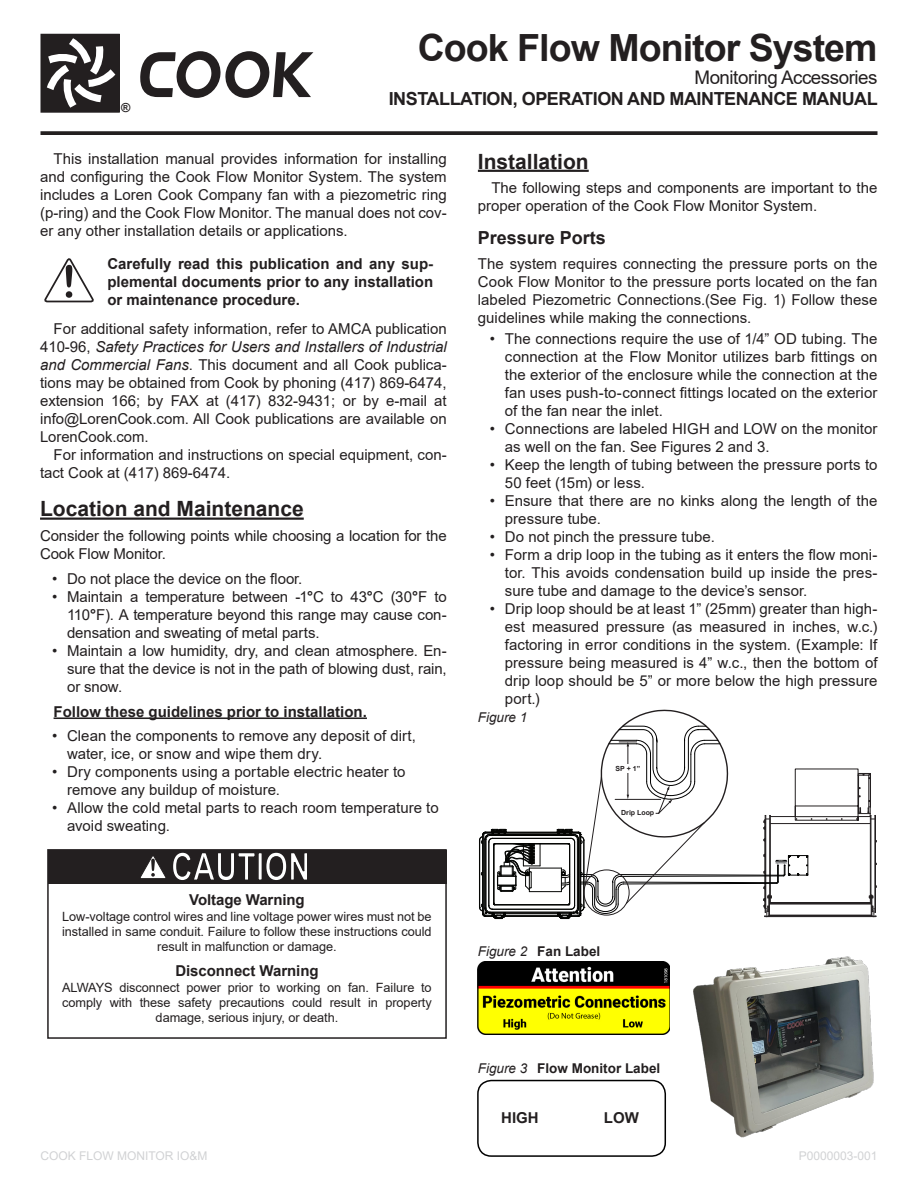
<style>
.page{position:relative;width:918px;height:1188px;background:#fff}
.page>*{position:absolute;margin:0;border:0;box-sizing:border-box;transform-origin:0 0}
.t1{font:700 37.5px "Arial";letter-spacing:-.025em;color:#231f20}
.Head_Underlined{font:700 21px "Arial";color:#231f20}
.t2{font:18.75px "Arial";letter-spacing:-.025em;color:#231f20}
.Sub_Heading{font:700 18px "Arial";letter-spacing:-.025em;color:#231f20}
.Sub_Heading-2{font:700 18px "Arial";color:#231f20}
.Body_Copy{font:15px/18px "Arial";color:#231f20}
.Sub_Heading-3{font:15px/18px "Arial";letter-spacing:.005em;color:#231f20;text-align:justify}
.SubSub_Heading{font:700 15px/18px "Arial";color:#231f20;text-align:justify}
.Head_Underlined-2{font:15px/18px "Arial";letter-spacing:-.01em;color:#231f20}
.Body_Copy-2{font:700 15px "Arial";color:#231f20}
.Sub_Heading-4{font:700 15px "Arial";letter-spacing:-.005em;color:#231f20}
.troubleshoot_bullets{font:700 15px "Arial";color:#231f20}
.troubleshoot_bullets-2{font:700 13.5px "Arial";color:#231f20}
.troubleshoot_bullets-3{font:italic 13.5px "Arial";color:#231f20}
.t3{font:12.75px/15.3px "Arial";letter-spacing:-.005em;color:#231f20;text-align:center}
.t4{font:700 12.6px "Arial";color:#231f20}
.t5{font:12px "Arial";color:#d1d2d4}
.t6{font:700 7.05px "Arial";color:#231f20}
.s1{font-style:italic}
.s2{font-weight:700}
</style>
<div class="page">
<hr style="left:40px;top:518px;width:264px;height:2px;background:#231f20">
<hr style="left:54px;top:717px;width:313px;height:2px;background:#231f20">
<div style="left:48px;top:850px;width:399px;height:33px;background:#231f20"></div>
<div style="left:47px;top:849px;width:400px;height:190px;border:2px solid #231f20"></div>
<svg style="left:140px;top:851px;width:169px;height:29px"></svg>
<div style="left:41px;top:34px;width:78px;height:78px;background:#231f20"></div>
<div style="left:40px;top:34px;width:80px;height:79px;border:1px solid #231f20"></div>
<svg style="left:47px;top:38px;width:68px;height:70px"></svg>
<svg style="left:140px;top:51px;width:173px;height:47px"></svg>
<svg style="left:40px;top:131px;width:838px;height:4px;fill:#231f20"></svg>
<svg style="left:44px;top:258px;width:50px;height:44px"></svg>
<hr style="left:478px;top:170px;width:111px;height:2px;background:#231f20">
<hr style="left:496px;top:904px;width:72px;height:1px;background:#040503">
<hr style="left:494px;top:846px;width:1px;height:57px;background:#040503">
<hr style="left:496px;top:844px;width:72px;height:1px;background:#040503">
<hr style="left:489px;top:842px;width:1px;height:64px;background:#040503">
<hr style="left:492px;top:838px;width:79px;height:1px;background:#040503">
<hr style="left:492px;top:909px;width:79px;height:1px;background:#040503">
<hr style="left:495px;top:843px;width:74px;height:1px;background:#040503">
<hr style="left:495px;top:905px;width:74px;height:1px;background:#040503">
<hr style="left:493px;top:845px;width:1px;height:59px;background:#040503">
<hr style="left:529px;top:891px;width:32px;height:1px;background:#040503">
<hr style="left:529px;top:868px;width:32px;height:1px;background:#040503">
<hr style="left:490px;top:912px;width:83px;height:1px;background:#040503">
<hr style="left:490px;top:835px;width:83px;height:1px;background:#040503">
<hr style="left:486px;top:839px;width:1px;height:69px;background:#040503">
<hr style="left:484px;top:835px;width:1px;height:79px;background:#040503">
<hr style="left:505px;top:915px;width:53px;height:1px;background:#040503">
<hr style="left:502px;top:916px;width:60px;height:1px;background:#040503">
<hr style="left:505px;top:913px;width:53px;height:1px;background:#040503">
<hr style="left:505px;top:832px;width:53px;height:1px;background:#040503">
<hr style="left:505px;top:833px;width:53px;height:1px;background:#040503">
<hr style="left:483px;top:835px;width:1px;height:79px;background:#040503">
<hr style="left:490px;top:834px;width:83px;height:1px;background:#040503">
<hr style="left:485px;top:839px;width:1px;height:69px;background:#040503">
<hr style="left:479px;top:840px;width:1px;height:67px;background:#040503">
<svg style="left:479px;top:829px;width:62px;height:63px"></svg>
<svg style="left:479px;top:903px;width:27px;height:16px"></svg>
<svg style="left:557px;top:709px;width:320px;height:210px"></svg>
<div style="left:615px;top:764px;width:25px;height:8px;background:#fff"></div>
<img style="left:693px;top:956px;width:181px;height:182px">
<img style="left:478px;top:962px;width:192px;height:72px">
<div style="left:477px;top:1080px;width:189px;height:77px;border:2px solid #000;border-radius:14px"></div>
<p class="t4" style="left:121px;top:99px;width:11px">®</p>
<p class="t1" style="left:418px;top:21px;width:461px">Cook Flow Monitor System</p>
<p class="t2" style="left:695px;top:64px;width:184px">Monitoring Accessories</p>
<p class="Sub_Heading" style="left:389px;top:86px;width:491px">INSTALLATION, OPERATION AND MAINTENANCE MANUAL</p>
<p class="Body_Copy" style="left:40px;top:150px;width:408px;text-align:justify;text-indent:14px">This installation manual provides information for installing and configuring the Cook Flow Monitor System. The system includes a Loren Cook Company fan with a piezometric ring (p-ring) and the Cook Flow Monitor. The manual does not cov&shy;er any other installation details or applications.</p>
<p class="SubSub_Heading" style="left:107px;top:255px;width:327px">Carefully read this publication and any sup&shy;plemental documents prior to any installation or maintenance procedure.</p>
<p class="Body_Copy" style="left:40px;top:319px;width:408px;text-align:justify;text-indent:14px">For additional safety information, refer to AMCA publication 410-96, <span class="s1">Safety Practices for Users and Installers of Industrial and Commercial Fans</span>. This document and all Cook publica&shy;tions may be obtained from Cook by phoning (417) 869-6474, extension 166; by FAX at (417) 832-9431; or by e-mail at info@LorenCook.com. All Cook publications are available on LorenCook.com.</p>
<p class="Body_Copy" style="left:40px;top:445px;width:408px;text-indent:14px">For information and instructions on special equipment, con&shy;tact Cook at (417) 869-6474.</p>
<p class="Head_Underlined" style="left:40px;top:494px;width:265px">Location and Maintenance</p>
<p class="Head_Underlined-2" style="left:40px;top:527px;width:408px">Consider the following points while choosing a location for the<br>Cook Flow Monitor.</p>
<p class="Body_Copy" style="left:52px;top:570px;width:252px">• Do not place the device on the floor.</p>
<p class="Body_Copy" style="left:67px;top:588px;width:381px;text-align:justify;text-indent:-15px">• Maintain a temperature between -1<span class="s2">°</span>C to 43<span class="s2">°</span>C (30<span class="s2">°</span>F to 110<span class="s2">°</span>F). A temperature beyond this range may cause con&shy;densation and sweating of metal parts.</p>
<p class="Body_Copy" style="left:67px;top:642px;width:381px;text-align:justify;text-indent:-15px">• Maintain a low humidity, dry, and clean atmosphere. En&shy;sure that the device is not in the path of blowing dust, rain, or snow.</p>
<p class="Body_Copy-2" style="left:54px;top:701px;width:315px">Follow these guidelines prior to installation.</p>
<p class="Body_Copy" style="left:67px;top:727px;width:351px;text-indent:-15px">• Clean the components to remove any deposit of dirt, water, ice, or snow and wipe them dry.</p>
<p class="Body_Copy" style="left:67px;top:763px;width:340px;text-indent:-15px">• Dry components using a portable electric heater to remove any buildup of moisture.</p>
<p class="Body_Copy" style="left:67px;top:799px;width:373px;text-indent:-15px">• Allow the cold metal parts to reach room temperature to avoid sweating.</p>
<p class="Sub_Heading-4" style="left:189px;top:889px;width:117px">Voltage Warning</p>
<p class="t3" style="left:62px;top:908px;width:371px">Low-voltage control wires and line voltage power wires must not be installed in same conduit. Failure to follow these instructions could result in malfunction or damage.</p>
<p class="Sub_Heading-4" style="left:175px;top:960px;width:145px">Disconnect Warning</p>
<p class="t3" style="left:62px;top:979px;width:371px">ALWAYS disconnect power prior to working on fan. Failure to comply with these safety precautions could result in property damage, serious injury, or death.</p>
<p class="Head_Underlined" style="left:478px;top:146px;width:112px">Installation</p>
<p class="Body_Copy" style="left:478px;top:179px;width:401px;text-indent:14px">The following steps and components are important to the proper operation of the Cook Flow Monitor System.</p>
<p class="Sub_Heading-2" style="left:478px;top:225px;width:130px">Pressure Ports</p>
<p class="Sub_Heading-3" style="left:478px;top:254px;width:401px">The system requires connecting the pressure ports on the Cook Flow Monitor to the pressure ports located on the fan labeled Piezometric Connections.(See Fig. 1) Follow these guidelines while making the connections.</p>
<p class="Body_Copy" style="left:505px;top:330px;width:374px;text-align:justify;text-indent:-15px">• The connections require the use of 1/4” OD tubing. The connection at the Flow Monitor utilizes barb fittings on the exterior of the enclosure while the connection at the fan uses push-to-connect fittings located on the exterior of the fan near the inlet.</p>
<p class="Body_Copy" style="left:505px;top:420px;width:374px;text-indent:-15px">• Connections are labeled HIGH and LOW on the monitor as well on the fan. See Figures 2 and 3.</p>
<p class="Body_Copy" style="left:505px;top:456px;width:374px;text-indent:-15px">• Keep the length of tubing between the pressure ports to<br>50 feet (15m) or less.</p>
<p class="Body_Copy" style="left:505px;top:492px;width:374px;text-indent:-15px">• Ensure that there are no kinks along the length of the pressure tube.</p>
<p class="Body_Copy" style="left:490px;top:528px;width:227px">• Do not pinch the pressure tube.</p>
<p class="Body_Copy" style="left:505px;top:546px;width:374px;text-align:justify;text-indent:-15px">• Form a drip loop in the tubing as it enters the flow moni&shy;tor. This avoids condensation build up inside the pres&shy;sure tube and damage to the device’s sensor.</p>
<p class="Body_Copy" style="left:505px;top:600px;width:374px;text-align:justify;text-indent:-15px">• Drip loop should be at least 1” (25mm) greater than high&shy;est measured pressure (as measured in inches, w.c.) factoring in error conditions in the system. (Example: If pressure being measured is 4” w.c., then the bottom of drip loop should be 5” or more below the high pressure port.)</p>
<p class="troubleshoot_bullets-3" style="left:478px;top:709px;width:51px">Figure 1</p>
<p class="t6" style="left:616px;top:763px;width:26px">SP + 1”</p>
<p class="t6" style="left:621px;top:808px;width:35px">Drip Loop</p>
<p class="troubleshoot_bullets-3" style="left:478px;top:942px;width:51px">Figure 2</p>
<p class="troubleshoot_bullets-2" style="left:537px;top:942px;width:65px">Fan Label</p>
<p class="troubleshoot_bullets-3" style="left:478px;top:1060px;width:51px">Figure 3</p>
<p class="troubleshoot_bullets" style="left:501px;top:1107px;width:39px">HIGH</p>
<p class="troubleshoot_bullets" style="left:604px;top:1107px;width:36px">LOW</p>
<p class="troubleshoot_bullets-2" style="left:537px;top:1059px;width:125px">Flow Monitor Label</p>
<p class="t5" style="left:40px;top:1148px;width:169px">COOK FLOW MONITOR IO&amp;M</p>
<p class="t5" style="left:799px;top:1147px;width:80px">P0000003-001</p>
</div>
